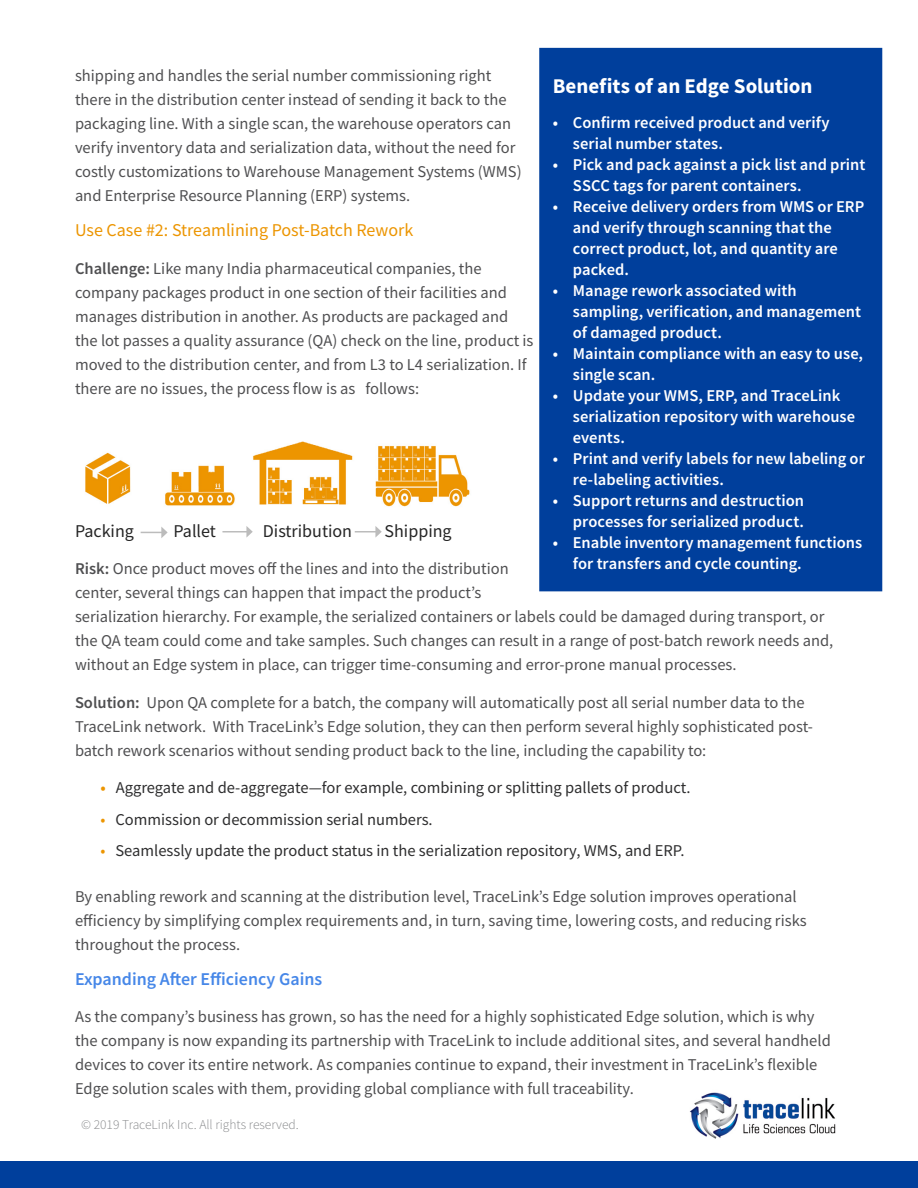
<style>
.page{position:relative;width:918px;height:1188px;background:#fff}
.page>*{position:absolute;margin:0;border:0;box-sizing:border-box;transform-origin:0 0}
.t1{font:700 21px "Source Sans Pro";color:#fff}
.t2{font:18px "Source Sans Pro";color:#ec9500}
.t3{font:18px "Source Sans Pro";color:#252525}
.t4{font:600 18px "Source Sans Pro";color:#4687e8}
.t5{font:16.5px/24px "Source Sans Pro";color:#4f4f51}
.t6{font:600 16.5px/21px "Source Sans Pro";color:#fff}
.t7{font:16.5px "Source Sans Pro";color:#2e2e2f}
.t8{font:300 13.5px "Source Sans Pro";color:#888a8c}
.s1{font-weight:600}
.s2{font-weight:600;color:#ec9500}
.s3{color:#ec9500}
</style>
<div class="page">
<img style="left:690px;top:1092px;width:146px;height:47px">
<div style="left:0;top:1161px;width:918px;height:27px;background:#003f9c"></div>
<div style="left:539px;top:48px;width:343px;height:543px;background:#003f9c;border:2px solid #003f9c"></div>
<img style="left:85px;top:452px;width:46px;height:52px">
<img style="left:165px;top:465px;width:70px;height:41px">
<img style="left:253px;top:441px;width:100px;height:64px">
<img style="left:375px;top:445px;width:95px;height:62px">
<svg style="left:141px;top:527px;width:27px;height:11px"></svg>
<hr style="left:222px;top:531px;width:25px;height:2px;background:#bcbcbc">
<svg style="left:246px;top:526px;width:7px;height:12px"></svg>
<hr style="left:355px;top:531px;width:21px;height:2px;background:#bcbcbc">
<svg style="left:375px;top:526px;width:7px;height:12px"></svg>
<p class="t5" style="left:75px;top:64px;width:448px">shipping and handles the serial number commissioning right there in the distribution center instead of sending it back to the packaging line. With a single scan, the warehouse operators can verify inventory data and serialization data, without the need for costly customizations to Warehouse Management Systems (WMS) and Enterprise Resource Planning (ERP) systems.</p>
<p class="t2" style="left:75px;top:219px;width:340px">Use Case #2: Streamlining Post-Batch Rework</p>
<p class="t5" style="left:75px;top:256px;width:460px"><span class="s1">Challenge:</span> Like many India pharmaceutical companies, the company packages product in one section of their facilities and manages distribution in another. As products are packaged and the lot passes a quality assurance (QA) check on the line, product is moved to the distribution center, and from L3 to L4 serialization. If there are no issues, the process flow is as follows:</p>
<p class="t1" style="left:553px;top:72px;width:261px">Benefits of an Edge Solution</p>
<p class="t6" style="left:573px;top:112px;width:258px;text-indent:-20px">• Confirm received product and verify serial number states.</p>
<p class="t6" style="left:573px;top:154px;width:294px;text-indent:-20px">• Pick and pack against a pick list and print<br>SSCC tags for parent containers.</p>
<p class="t6" style="left:573px;top:196px;width:293px;text-indent:-20px">• Receive delivery orders from WMS or ERP and verify through scanning that the correct product, lot, and quantity are packed.</p>
<p class="t6" style="left:573px;top:280px;width:290px;text-indent:-20px">• Manage rework associated with sampling, verification, and management of damaged product.</p>
<p class="t6" style="left:573px;top:343px;width:292px;text-indent:-20px">• Maintain compliance with an easy to use, single scan.</p>
<p class="t6" style="left:573px;top:385px;width:284px;text-indent:-20px">• Update your WMS, ERP, and TraceLink serialization repository with warehouse events.</p>
<p class="t6" style="left:573px;top:448px;width:293px;text-indent:-20px">• Print and verify labels for new labeling or re-labeling activities.</p>
<p class="t6" style="left:553px;top:490px;width:253px;text-align:right">• Support returns and destruction processes for serialized product.</p>
<p class="t6" style="left:573px;top:532px;width:291px;text-indent:-20px">• Enable inventory management functions for transfers and cycle counting.</p>
<p class="t3" style="left:75px;top:519px;width:60px">Packing</p>
<p class="t3" style="left:174px;top:519px;width:44px">Pallet</p>
<p class="t3" style="left:263px;top:519px;width:91px">Distribution</p>
<p class="t3" style="left:385px;top:519px;width:69px">Shipping</p>
<p class="t5" style="left:75px;top:557px;width:760px"><span class="s1">Risk:</span> Once product moves off the lines and into the distribution<br>center, several things can happen that impact the product’s<br>serialization hierarchy. For example, the serialized containers or labels could be damaged during transport, or the QA team could come and take samples. Such changes can result in a range of post-batch rework needs and, without an Edge system in place, can trigger time-consuming and error-prone manual processes.</p>
<p class="t5" style="left:75px;top:690px;width:740px"><span class="s1">Solution:</span> Upon QA complete for a batch, the company will automatically post all serial number data to the<br>TraceLink network. With TraceLink’s Edge solution, they can then perform several highly sophisticated post&shy;batch rework scenarios without sending product back to the line, including the capability to:</p>
<p class="t7" style="left:100px;top:777px;width:592px"><span class="s2">•</span> Aggregate and de-aggregate―for example, combining or splitting pallets of product.</p>
<p class="t7" style="left:100px;top:809px;width:334px"><span class="s3">•</span> Commission or decommission serial numbers.</p>
<p class="t7" style="left:100px;top:840px;width:585px"><span class="s3">•</span> Seamlessly update the product status in the serialization repository, WMS, and ERP.</p>
<p class="t5" style="left:75px;top:884px;width:733px">By enabling rework and scanning at the distribution level, TraceLink’s Edge solution improves operational efficiency by simplifying complex requirements and, in turn, saving time, lowering costs, and reducing risks throughout the process.</p>
<p class="t4" style="left:75px;top:967px;width:249px">Expanding After Efficiency Gains</p>
<p class="t5" style="left:75px;top:1004px;width:757px">As the company’s business has grown, so has the need for a highly sophisticated Edge solution, which is why the company is now expanding its partnership with TraceLink to include additional sites, and several handheld devices to cover its entire network. As companies continue to expand, their investment in TraceLink’s flexible Edge solution scales with them, providing global compliance with full traceability.</p>
<p class="t8" style="left:81px;top:1116px;width:219px">© 2019 TraceLink Inc. All rights reserved.</p>
</div>
